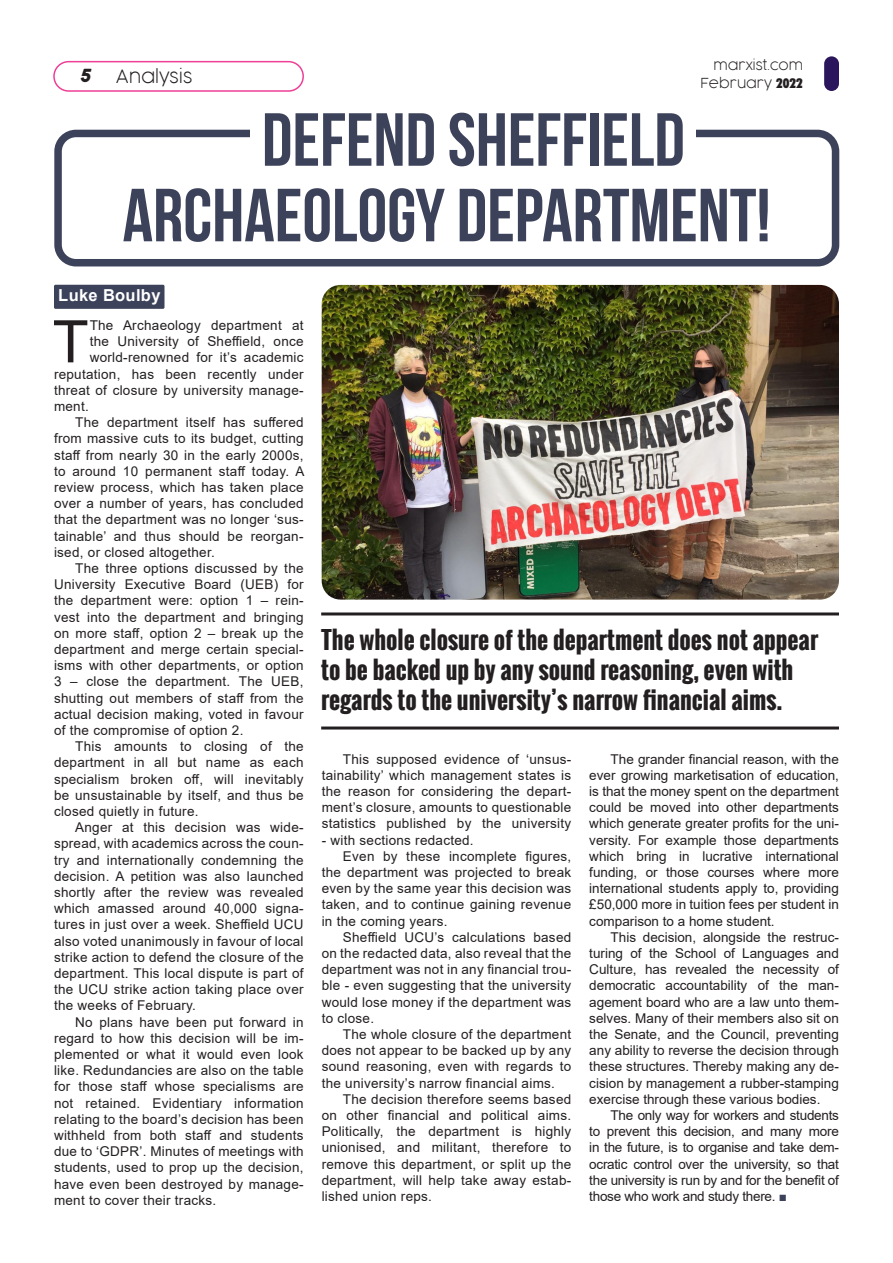
<style>
.page{position:relative;width:893px;height:1263px;background:#fff}
.page>*{position:absolute;margin:0;border:0;box-sizing:border-box;transform-origin:0 0}
.t1{font:75px "Bebas Neue";color:#3c425a}
.After_Subhead{font:58.8px "Arial";color:#231f20}
.Pull_Quote{font:700 24px/30px "Oswald";color:#231f20}
.t2{font:200 18px "COCOGOOSE";color:#231f20}
.t3{font:italic 18px "Cocogoose Pro";color:#231f20}
.Author_Purple{font:700 16.5px "Arial";letter-spacing:.02em;color:#fff}
.Main_Body{font:13.5px/16.2px "Arial";letter-spacing:.02em;color:#231f20;text-align:justify}
.After_Subhead-2{font:13.5px "Arial";letter-spacing:.02em;color:#231f20}
.t4{font:200 13.5px "COCOGOOSE";color:#231f20}
.s1{font-family:"Futura BT";font-weight:900;font-stretch:condensed}
.s2{color:#3c425a}
</style>
<div class="page">
<div style="left:824px;top:56px;width:15px;height:35px;background:#2b165e;border-radius:7px"></div>
<div style="left:53px;top:61px;width:251px;height:31px;border:2px solid #ee3e96;border-radius:15px"></div>
<div style="left:54px;top:285px;width:110px;height:24px;background:#3c425a;border-radius:2px"></div>
<div style="left:54px;top:130px;width:785px;height:136px;border:8px solid #3c425a;border-radius:18px"></div>
<div style="left:251px;top:109px;width:445px;height:124px;background:#fff"></div>
<img style="left:322px;top:285px;width:517px;height:315px">
<hr style="left:321px;top:612px;width:518px;height:3px;background:#231f20">
<hr style="left:321px;top:726px;width:518px;height:3px;background:#231f20">
<h3 class="t3" style="left:79px;top:64px;width:12px">5</h3>
<p class="t2" style="left:116px;top:64px;width:78px">Analysis</p>
<p class="t4" style="left:714px;top:55px;width:91px">marxist.com</p>
<p class="t4" style="left:701px;top:73px;width:104px">February <span class="s1">2022</span></p>
<p class="t1" style="left:262px;top:99px;width:425px">DEFEND SHEFFIELD</p>
<p class="t1" style="left:123px;top:174px;width:650px">ARCHAEOLOGY DEPARTMENT!</p>
<p class="Author_Purple" style="left:58px;top:284px;width:104px">Luke Boulby</p>
<p class="After_Subhead" style="left:53px;top:301px;width:37px">T</p>
<p class="After_Subhead-2" style="left:90px;top:316px;width:215px">The Archaeology department at</p>
<p class="After_Subhead-2" style="left:90px;top:332px;width:215px">the University of Sheffield, once</p>
<p class="After_Subhead-2" style="left:90px;top:348px;width:215px">world-renowned for it’s academic</p>
<p class="After_Subhead-2" style="left:54px;top:364px;width:251px">reputation, has been recently under</p>
<p class="After_Subhead-2" style="left:54px;top:381px;width:251px">threat of closure by university manage-</p>
<p class="After_Subhead-2" style="left:54px;top:397px;width:36px">ment.</p>
<p class="Main_Body" style="left:54px;top:414px;width:252px;text-indent:21px">The department itself has suffered from massive cuts to its budget, cutting staff from nearly 30 in the early 2000s, to around 10 permanent staff today. A review process, which has taken place over a number of years, has concluded that the department was no longer ‘sus&shy;tainable’ and thus should be reorgan&shy;ised, or closed altogether.</p>
<p class="Main_Body" style="left:54px;top:560px;width:251px;text-indent:21px">The three options discussed by the University Executive Board (UEB) for the department were: option 1 – rein&shy;vest into the department and bringing on more staff, option 2 – break up the department and merge certain special&shy;isms with other departments, or option 3 – close the department. The UEB, shutting out members of staff from the actual decision making, voted in favour of the compromise of option 2.</p>
<p class="Main_Body" style="left:54px;top:738px;width:251px;text-indent:21px">This amounts to closing of the department in all but name as each specialism broken off, will inevitably be unsustainable by itself, and thus be closed quietly in future.</p>
<p class="Main_Body" style="left:54px;top:819px;width:251px;text-indent:21px">Anger at this decision was wide&shy;spread, with academics across the coun&shy;try and internationally condemning the decision. A petition was also launched shortly after the review was revealed which amassed around 40,000 signa&shy;tures in just over a week. Sheffield UCU also voted unanimously in favour of local strike action to defend the closure of the department. This local dispute is part of the UCU strike action taking place over the weeks of February.</p>
<p class="Main_Body" style="left:54px;top:1014px;width:251px;text-indent:21px">No plans have been put forward in regard to how this decision will be im&shy;plemented or what it would even look like. Redundancies are also on the table for those staff whose specialisms are not retained. Evidentiary information relating to the board’s decision has been withheld from both staff and students due to ‘GDPR’. Minutes of meetings with students, used to prop up the decision, have even been destroyed by manage&shy;ment to cover their tracks.</p>
<p class="Pull_Quote" style="left:321px;top:624px;width:499px">The whole closure of the department does not appear to be backed up by any sound reasoning, even with regards to the university’s narrow financial aims.</p>
<p class="Main_Body" style="left:322px;top:751px;width:251px;text-indent:21px">This supposed evidence of ‘unsus&shy;tainability’ which management states is the reason for considering the depart&shy;ment’s closure, amounts to questionable statistics published by the university</p>
<p class="Main_Body" style="left:322px;top:832px;width:154px">- with sections redacted.</p>
<p class="Main_Body" style="left:322px;top:848px;width:251px;text-indent:21px">Even by these incomplete figures, the department was projected to break even by the same year this decision was taken, and to continue gaining revenue in the coming years.</p>
<p class="Main_Body" style="left:322px;top:929px;width:251px;text-indent:21px">Sheffield UCU’s calculations based on the redacted data, also reveal that the department was not in any financial trou&shy;ble - even suggesting that the university would lose money if the department was to close.</p>
<p class="Main_Body" style="left:322px;top:1026px;width:251px;text-indent:21px">The whole closure of the department does not appear to be backed up by any sound reasoning, even with regards to the university’s narrow financial aims.</p>
<p class="Main_Body" style="left:322px;top:1091px;width:251px;text-indent:21px">The decision therefore seems based on other financial and political aims.<br>Politically, the department is highly unionised, and militant, therefore to remove this department, or split up the department, will help take away estab&shy;lished union reps.</p>
<p class="Main_Body" style="left:589px;top:751px;width:251px;text-indent:21px">The grander financial reason, with the ever growing marketisation of education, is that the money spent on the department could be moved into other departments which generate greater profits for the uni&shy;versity. For example those departments which bring in lucrative international funding, or those courses where more international students apply to, providing £50,000 more in tuition fees per student in comparison to a home student.</p>
<p class="Main_Body" style="left:589px;top:929px;width:251px;text-indent:21px">This decision, alongside the restruc&shy;turing of the School of Languages and Culture, has revealed the necessity of democratic accountability of the man&shy;agement board who are a law unto them&shy;selves. Many of their members also sit on the Senate, and the Council, preventing any ability to reverse the decision through these structures. Thereby making any de&shy;cision by management a rubber-stamping exercise through these various bodies.</p>
<p class="Main_Body" style="left:589px;top:1107px;width:251px;text-indent:21px">The only way for workers and students to prevent this decision, and many more in the future, is to organise and take dem&shy;ocratic control over the university, so that the university is run by and for the benefit of those who work and study there. <span class="s2">■</span></p>
</div>
